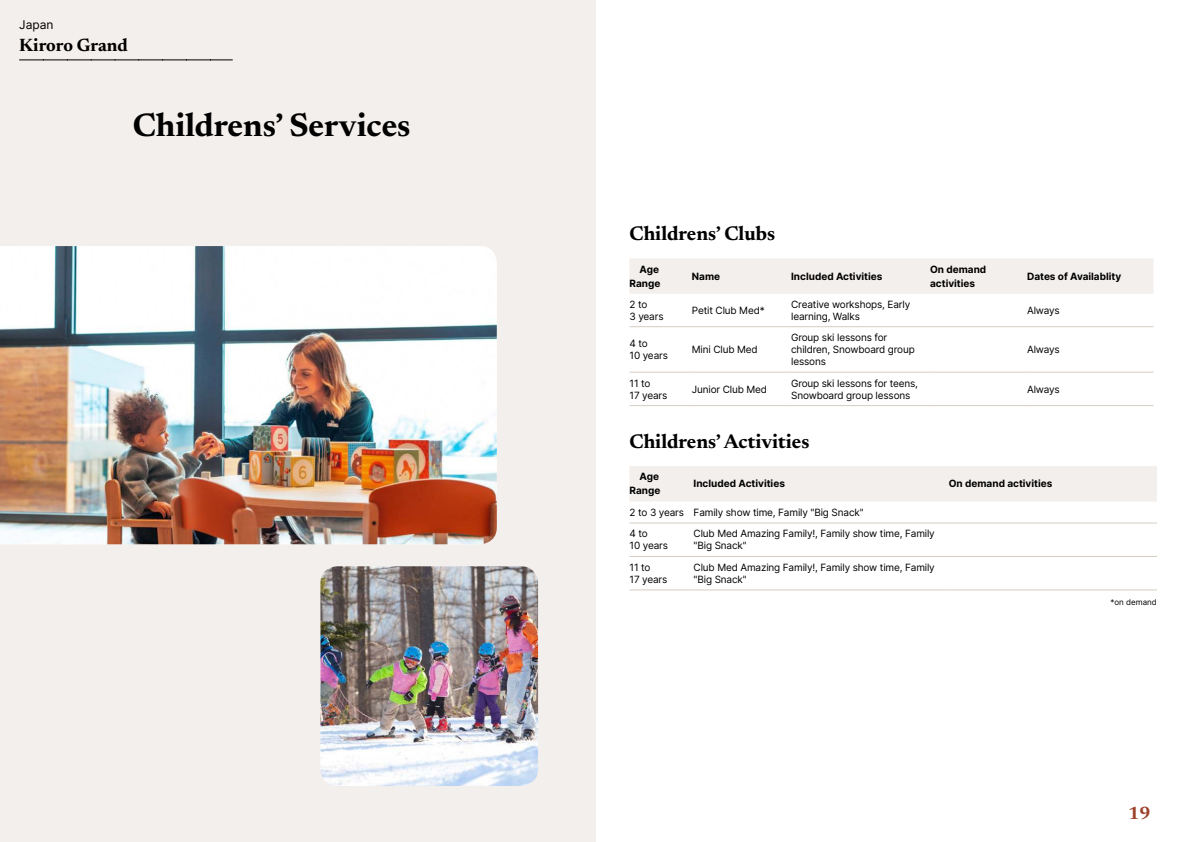
<style>
.page{position:relative;width:1191px;height:842px;background:#fff}
.page>*{position:absolute;margin:0;border:0;box-sizing:border-box;transform-origin:0 0}
.t1{font:700 33px "Newsreader 24 pt";color:#000}
.t2{font:700 20px "Newsreader 24 pt";color:#000}
.t3{font:700 18px "Newsreader 24 pt";color:#000}
.t4{font:700 18px "Newsreader 24 pt";color:#9d432c}
.t5{font:12px "Inter";color:#000}
.t6{font:10px/12px "Inter";letter-spacing:-.015em;color:#000}
.t7{font:700 10px/14px "Inter";color:#000;text-align:right}
.t8{font:8px "Inter";color:#000}
</style>
<div class="page">
<div style="left:0;top:0;width:595px;height:842px;background:#f3efec"></div>
<img style="left:0;top:246px;width:497px;height:298px">
<img style="left:320px;top:566px;width:218px;height:220px">
<svg style="left:20px;top:60px;width:212px;height:1px"></svg>
<div style="left:630px;top:258px;width:523px;height:36px;background:#f3efec"></div>
<hr style="left:629px;top:326px;width:63px;height:1px;background:#d6cdc1">
<hr style="left:692px;top:326px;width:99px;height:1px;background:#d6cdc1">
<hr style="left:791px;top:326px;width:139px;height:1px;background:#d6cdc1">
<hr style="left:930px;top:326px;width:97px;height:1px;background:#d6cdc1">
<hr style="left:1027px;top:326px;width:126px;height:1px;background:#d6cdc1">
<hr style="left:629px;top:372px;width:63px;height:1px;background:#d6cdc1">
<hr style="left:692px;top:372px;width:99px;height:1px;background:#d6cdc1">
<hr style="left:791px;top:372px;width:139px;height:1px;background:#d6cdc1">
<hr style="left:930px;top:372px;width:97px;height:1px;background:#d6cdc1">
<hr style="left:1027px;top:372px;width:126px;height:1px;background:#d6cdc1">
<hr style="left:629px;top:405px;width:63px;height:1px;background:#d6cdc1">
<hr style="left:692px;top:405px;width:99px;height:1px;background:#d6cdc1">
<hr style="left:791px;top:405px;width:139px;height:1px;background:#d6cdc1">
<hr style="left:930px;top:405px;width:97px;height:1px;background:#d6cdc1">
<hr style="left:1027px;top:405px;width:126px;height:1px;background:#d6cdc1">
<div style="left:630px;top:466px;width:527px;height:36px;background:#f3efec"></div>
<hr style="left:629px;top:522px;width:64px;height:1px;background:#d6cdc1">
<hr style="left:693px;top:522px;width:255px;height:1px;background:#d6cdc1">
<hr style="left:948px;top:522px;width:209px;height:1px;background:#d6cdc1">
<hr style="left:629px;top:556px;width:64px;height:1px;background:#d6cdc1">
<hr style="left:693px;top:556px;width:255px;height:1px;background:#d6cdc1">
<hr style="left:948px;top:556px;width:209px;height:1px;background:#d6cdc1">
<hr style="left:629px;top:589px;width:64px;height:1px;background:#d6cdc1">
<hr style="left:693px;top:589px;width:255px;height:1px;background:#d6cdc1">
<hr style="left:948px;top:589px;width:209px;height:1px;background:#d6cdc1">
<p class="t5" style="left:19px;top:17px;width:36px">Japan</p>
<h3 class="t3" style="left:19px;top:37px;width:110px">Kiroro Grand</h3>
<h1 class="t1" style="left:133px;top:111px;width:279px">Childrens’ Services</h1>
<h2 class="t2" style="left:629px;top:225px;width:147px">Childrens’ Clubs</h2>
<p class="t7" style="left:629px;top:262px;width:32px">Age<br>Range</p>
<p class="t7" style="left:692px;top:269px;width:30px">Name</p>
<p class="t7" style="left:791px;top:269px;width:93px">Included Activities</p>
<p class="t7" style="left:930px;top:262px;width:58px;text-align:left">On demand activities</p>
<p class="t7" style="left:1027px;top:269px;width:96px">Dates of Availablity</p>
<p class="t6" style="left:629px;top:298px;width:36px">2 to<br>3 years</p>
<p class="t6" style="left:692px;top:304px;width:74px">Petit Club Med*</p>
<p class="t6" style="left:791px;top:298px;width:121px">Creative workshops, Early learning, Walks</p>
<p class="t6" style="left:1027px;top:304px;width:34px">Always</p>
<p class="t6" style="left:629px;top:337px;width:40px">4 to<br>10 years</p>
<p class="t6" style="left:692px;top:343px;width:67px">Mini Club Med</p>
<p class="t6" style="left:791px;top:331px;width:125px">Group ski lessons for children, Snowboard group lessons</p>
<p class="t6" style="left:1027px;top:343px;width:34px">Always</p>
<p class="t6" style="left:629px;top:377px;width:39px">11 to<br>17 years</p>
<p class="t6" style="left:692px;top:383px;width:77px">Junior Club Med</p>
<p class="t6" style="left:791px;top:377px;width:128px">Group ski lessons for teens,<br>Snowboard group lessons</p>
<p class="t6" style="left:1027px;top:383px;width:34px">Always</p>
<h2 class="t2" style="left:629px;top:433px;width:181px">Childrens’ Activities</h2>
<p class="t7" style="left:629px;top:470px;width:32px">Age<br>Range</p>
<p class="t7" style="left:693px;top:477px;width:93px">Included Activities</p>
<p class="t7" style="left:948px;top:477px;width:105px">On demand activities</p>
<p class="t6" style="left:629px;top:501px;width:236px;line-height:21.5px">2 to 3 years Family show time, Family "Big Snack"<br>4 to</p>
<p class="t6" style="left:629px;top:539px;width:40px">10 years</p>
<p class="t6" style="left:693px;top:527px;width:243px">Club Med Amazing Family!, Family show time, Family "Big Snack"</p>
<p class="t6" style="left:629px;top:561px;width:39px">11 to<br>17 years</p>
<p class="t6" style="left:693px;top:561px;width:243px">Club Med Amazing Family!, Family show time, Family "Big Snack"</p>
<p class="t8" style="left:1110px;top:596px;width:48px">*on demand</p>
<h3 class="t4" style="left:1128px;top:806px;width:24px">19</h3>
</div>
